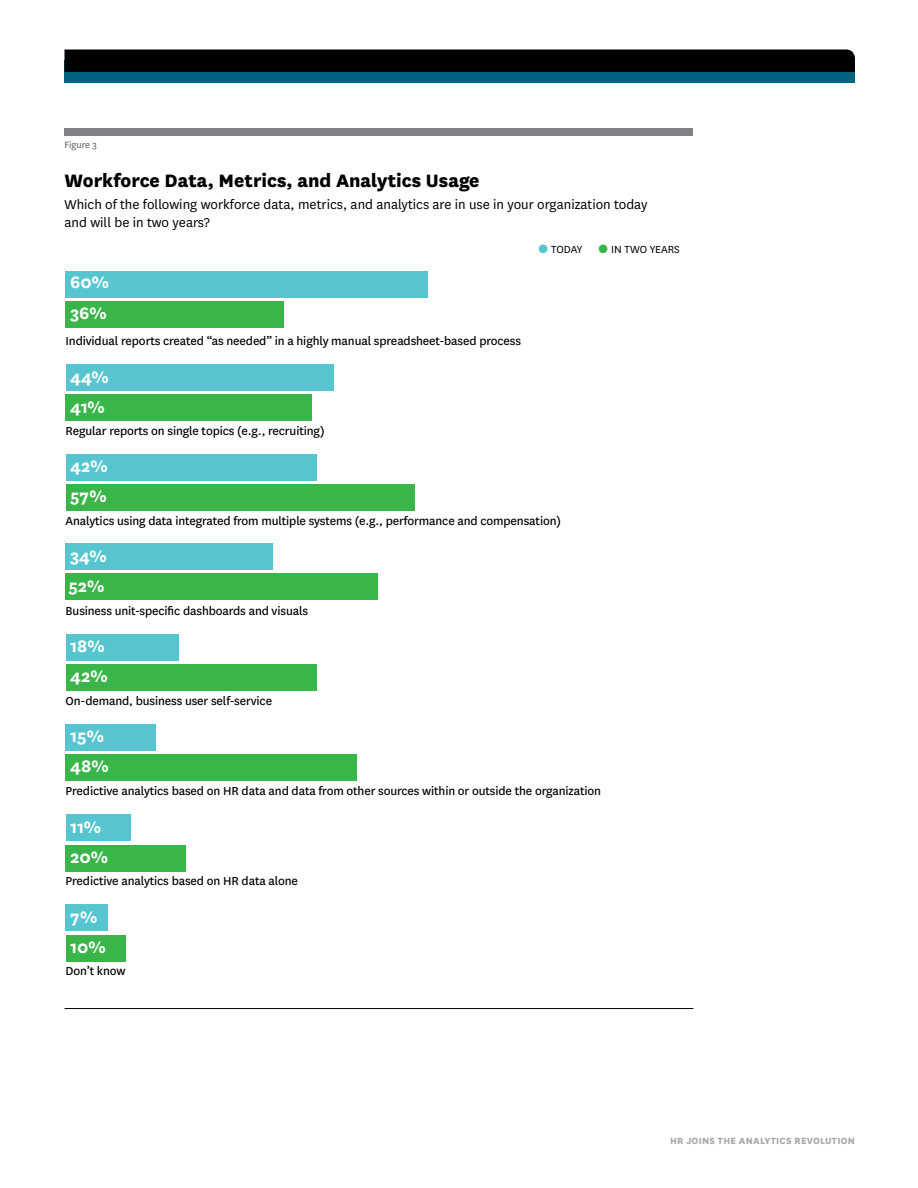
<style>
.page{position:relative;width:918px;height:1188px;background:#fff}
.page>*{position:absolute;margin:0;border:0;box-sizing:border-box;transform-origin:0 0}
.t1{font:800 21px "National HBR";color:#000}
.t2{font:700 19.5px/30.2px "National HBR";color:#fff}
.t3{font:15px/18px "National HBR";color:#000}
.t4{font:13.5px "National HBR";letter-spacing:-.01em;color:#000}
.t5{font:12px "National HBR";color:#000}
.t6{font:800 10.5px "National HBR";letter-spacing:.025em;color:#a7a9ac}
.t7{font:10.5px "National HBR";color:#58595b}
.s1{color:#56c5d0}
.s2{color:#39b54a}
</style>
<div class="page">
<div style="left:64px;top:61px;width:791px;height:22px;background:#006380"></div>
<div style="left:64px;top:50px;width:791px;height:22px;background:#000"></div>
<div style="left:65px;top:128px;width:628px;height:8px;background:#808285"></div>
<div style="left:66px;top:271px;width:362px;height:27px;background:#56c5d0"></div>
<div style="left:66px;top:301px;width:218px;height:27px;background:#39b54a"></div>
<div style="left:66px;top:634px;width:112px;height:27px;background:#56c5d0"></div>
<div style="left:66px;top:664px;width:250px;height:27px;background:#39b54a"></div>
<div style="left:66px;top:724px;width:90px;height:27px;background:#56c5d0"></div>
<div style="left:66px;top:754px;width:291px;height:27px;background:#39b54a"></div>
<div style="left:66px;top:814px;width:64px;height:27px;background:#56c5d0"></div>
<div style="left:66px;top:845px;width:120px;height:27px;background:#39b54a"></div>
<div style="left:66px;top:904px;width:42px;height:27px;background:#56c5d0"></div>
<div style="left:66px;top:935px;width:59px;height:27px;background:#39b54a"></div>
<div style="left:66px;top:364px;width:268px;height:27px;background:#56c5d0"></div>
<div style="left:66px;top:394px;width:246px;height:27px;background:#39b54a"></div>
<div style="left:66px;top:543px;width:207px;height:27px;background:#56c5d0"></div>
<div style="left:66px;top:573px;width:312px;height:27px;background:#39b54a"></div>
<div style="left:66px;top:454px;width:250px;height:27px;background:#56c5d0"></div>
<div style="left:66px;top:484px;width:349px;height:27px;background:#39b54a"></div>
<hr style="left:65px;top:1008px;width:628px;height:1px;background:#000">
<p class="t7" style="left:65px;top:138px;width:34px">Figure 3</p>
<h1 class="t1" style="left:65px;top:165px;width:417px">Workforce Data, Metrics, and Analytics Usage</h1>
<p class="t3" style="left:65px;top:195px;width:585px">Which of the following workforce data, metrics, and analytics are in use in your organization today and will be in two years?</p>
<p class="t5" style="left:538px;top:242px;width:46px"><span class="s1">●</span> TODAY</p>
<p class="t5" style="left:598px;top:242px;width:83px"><span class="s2">●</span> IN TWO YEARS</p>
<h2 class="t2" style="left:70px;top:265px;width:40px;line-height:31.7px">60%<br>36%</h2>
<p class="t4" style="left:66px;top:332px;width:457px">Individual reports created “as needed” in a highly manual spreadsheet-based process</p>
<h2 class="t2" style="left:70px;top:360px;width:40px">44%<br>41%</h2>
<p class="t4" style="left:66px;top:422px;width:260px">Regular reports on single topics (e.g., recruiting)</p>
<h2 class="t2" style="left:70px;top:450px;width:39px">42%<br>57%</h2>
<p class="t4" style="left:66px;top:512px;width:497px">Analytics using data integrated from multiple systems (e.g., performance and compensation)</p>
<h2 class="t2" style="left:69px;top:539px;width:40px">34%<br>52%</h2>
<p class="t4" style="left:66px;top:602px;width:244px">Business unit-specific dashboards and visuals</p>
<h2 class="t2" style="left:70px;top:630px;width:39px">18%<br>42%</h2>
<p class="t4" style="left:66px;top:692px;width:208px">On-demand, business user self-service</p>
<h2 class="t2" style="left:70px;top:720px;width:40px">15%<br>48%</h2>
<p class="t4" style="left:66px;top:782px;width:537px">Predictive analytics based on HR data and data from other sources within or outside the organization</p>
<h2 class="t2" style="left:70px;top:811px;width:39px">11%<br>20%</h2>
<p class="t4" style="left:66px;top:872px;width:234px">Predictive analytics based on HR data alone</p>
<h2 class="t2" style="left:70px;top:901px;width:37px">7%<br>10%</h2>
<p class="t4" style="left:66px;top:962px;width:62px">Don’t know</p>
<p class="t6" style="left:670px;top:1134px;width:186px">HR JOINS THE ANALYTICS REVOLUTION</p>
</div>
